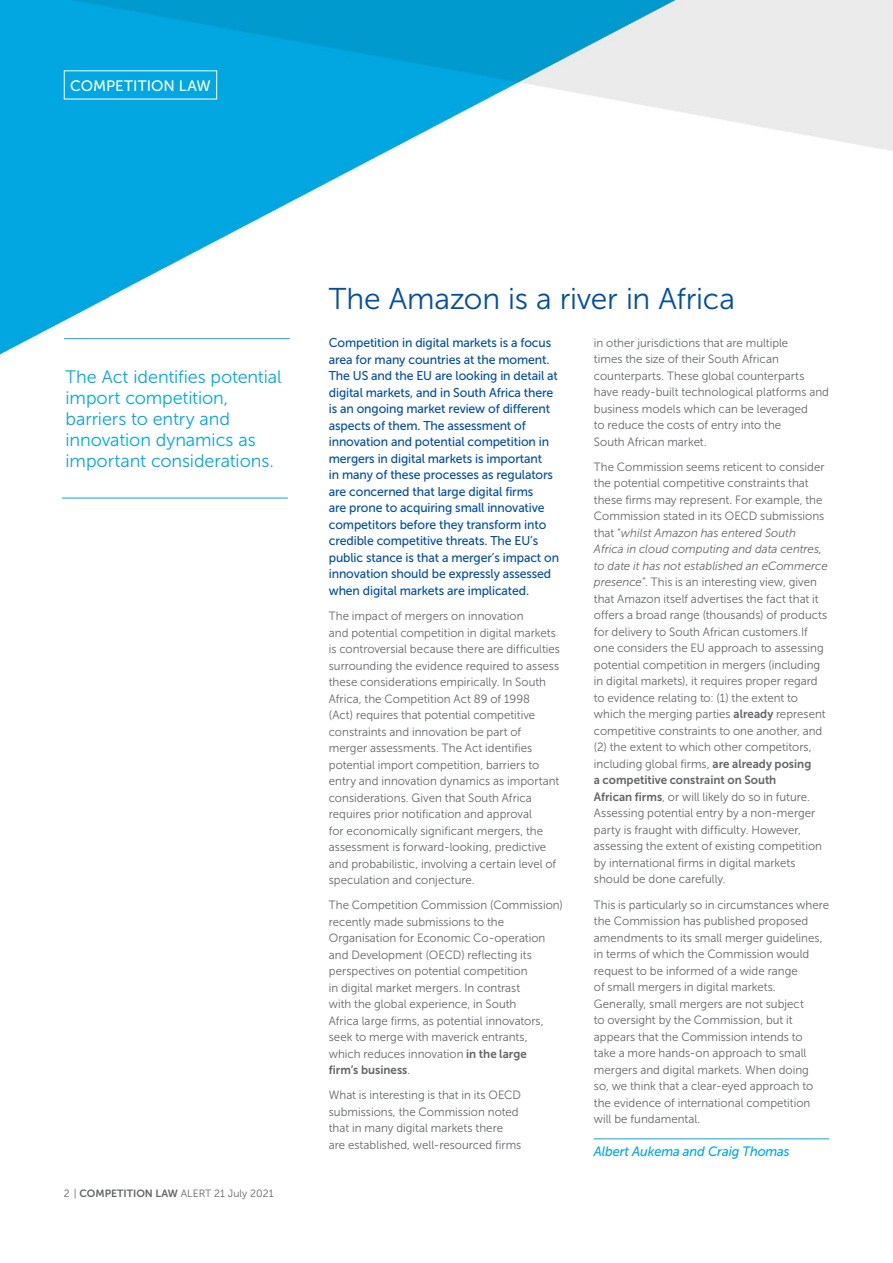
<style>
.page{position:relative;width:893px;height:1263px;background:#fff}
.page>*{position:absolute;margin:0;border:0;box-sizing:border-box;transform-origin:0 0}
.t1{font:30px "Museo Sans 300";letter-spacing:-.01em;color:#034ea2}
.t2{font:18px/21px "Museo Sans 300";letter-spacing:-.005em;color:#00a8e0}
.t3{font:15.15px "Museo Sans 500";letter-spacing:.005em;color:#fff}
.t4{font:italic 13.5px "Museo Sans 500";letter-spacing:-.01em;color:#00a8e0;scale:.96 1}
.t5{font:12.75px/16.5px "Museo Sans 500";letter-spacing:-.01em;color:#034ea2;scale:.96 1}
.t6{font:12px/16.5px "Museo Sans 300";color:#636466;scale:.96 1}
.t7{font:12px "Museo Sans 700";color:#636466;scale:.96 1}
.t8{font:10.5px "Museo Sans 300";color:#636466}
.s1{font-family:"Museo Sans 700"}
.s2{font-family:"Museo Sans 300"}
.s3{font-style:italic}
</style>
<div class="page">
<img style="left:0;top:0;width:893px;height:498px">
<hr style="left:64px;top:338px;width:226px;height:1px;background:#00a8e0">
<hr style="left:62px;top:498px;width:226px;height:1px;background:#00a8e0">
<hr style="left:594px;top:1138px;width:235px;height:1px;background:#00a8e0">
<p class="t3" style="left:70px;top:77px;width:142px">COMPETITION LAW</p>
<h2 class="t2" style="left:66px;top:366px;width:217px">The Act identifies potential import competition, barriers to entry and innovation dynamics as important considerations.</h2>
<p class="t8" style="left:64px;top:1188px;width:211px">2 | <span class="s1">COMPETITION LAW</span> ALERT 21 July 2021</p>
<h1 class="t1" style="left:329px;top:282px;width:408px">The Amazon is a river in Africa</h1>
<p class="t5" style="left:329px;top:335px;width:241px">Competition in digital markets is a focus area for many countries at the moment.<br>The US and the EU are looking in detail at digital markets, and in South Africa there is an ongoing market review of different aspects of them. The assessment of innovation and potential competition in mergers in digital markets is important<br>in many of these processes as regulators are concerned that large digital firms<br>are prone to acquiring small innovative competitors before they transform into credible competitive threats. The EU’s public stance is that a merger’s impact on innovation should be expressly assessed when digital markets are implicated.</p>
<p class="t6" style="left:329px;top:608px;width:242px">The impact of mergers on innovation<br>and potential competition in digital markets is controversial because there are difficulties surrounding the evidence required to assess these considerations empirically. In South Africa, the Competition Act 89 of 1998<br>(Act) requires that potential competitive constraints and innovation be part of merger assessments. The Act identifies potential import competition, barriers to entry and innovation dynamics as important considerations. Given that South Africa requires prior notification and approval<br>for economically significant mergers, the assessment is forward-looking, predictive and probabilistic, involving a certain level of speculation and conjecture.</p>
<p class="t6" style="left:329px;top:897px;width:245px">The Competition Commission (Commission) recently made submissions to the Organisation for Economic Co-operation and Development (OECD) reflecting its perspectives on potential competition<br>in digital market mergers. In contrast<br>with the global experience, in South<br>Africa large firms, as potential innovators, seek to merge with maverick entrants,<br>which reduces innovation <span class="s1">in the large</span></p>
<p class="t7" style="left:329px;top:1063px;width:86px">firm’s business<span class="s2">.</span></p>
<p class="t6" style="left:329px;top:1087px;width:202px">What is interesting is that in its OECD submissions, the Commission noted that in many digital markets there are established, well-resourced firms</p>
<p class="t6" style="left:594px;top:335px;width:246px">in other jurisdictions that are multiple<br>times the size of their South African counterparts. These global counterparts have ready-built technological platforms and business models which can be leveraged<br>to reduce the costs of entry into the<br>South African market.</p>
<p class="t6" style="left:594px;top:459px;width:245px">The Commission seems reticent to consider the potential competitive constraints that these firms may represent. For example, the Commission stated in its OECD submissions that “<span class="s3">whilst Amazon has entered South Africa in cloud computing and data centres, to date it has not established an eCommerce presence</span>”. This is an interesting view, given that Amazon itself advertises the fact that it offers a broad range (thousands) of products for delivery to South African customers.If one considers the EU approach to assessing potential competition in mergers (including in digital markets), it requires proper regard to evidence relating to: (1) the extent to which the merging parties <span class="s1">already</span> represent competitive constraints to one another, and (2) the extent to which other competitors, including global firms, <span class="s1">are already posing</span></p>
<p class="t7" style="left:594px;top:774px;width:192px">a competitive constraint on South</p>
<p class="t6" style="left:594px;top:789px;width:239px"><span class="s1">African firms</span>, or will likely do so in future.<br>Assessing potential entry by a non-merger party is fraught with difficulty. However, assessing the extent of existing competition by international firms in digital markets should be done carefully.</p>
<p class="t6" style="left:594px;top:896px;width:247px">This is particularly so in circumstances where the Commission has published proposed amendments to its small merger guidelines, in terms of which the Commission would request to be informed of a wide range<br>of small mergers in digital markets.<br>Generally, small mergers are not subject<br>to oversight by the Commission, but it appears that the Commission intends to<br>take a more hands-on approach to small mergers and digital markets. When doing<br>so, we think that a clear-eyed approach to the evidence of international competition will be fundamental.</p>
<p class="t4" style="left:594px;top:1144px;width:205px">Albert Aukema and Craig Thomas</p>
</div>
